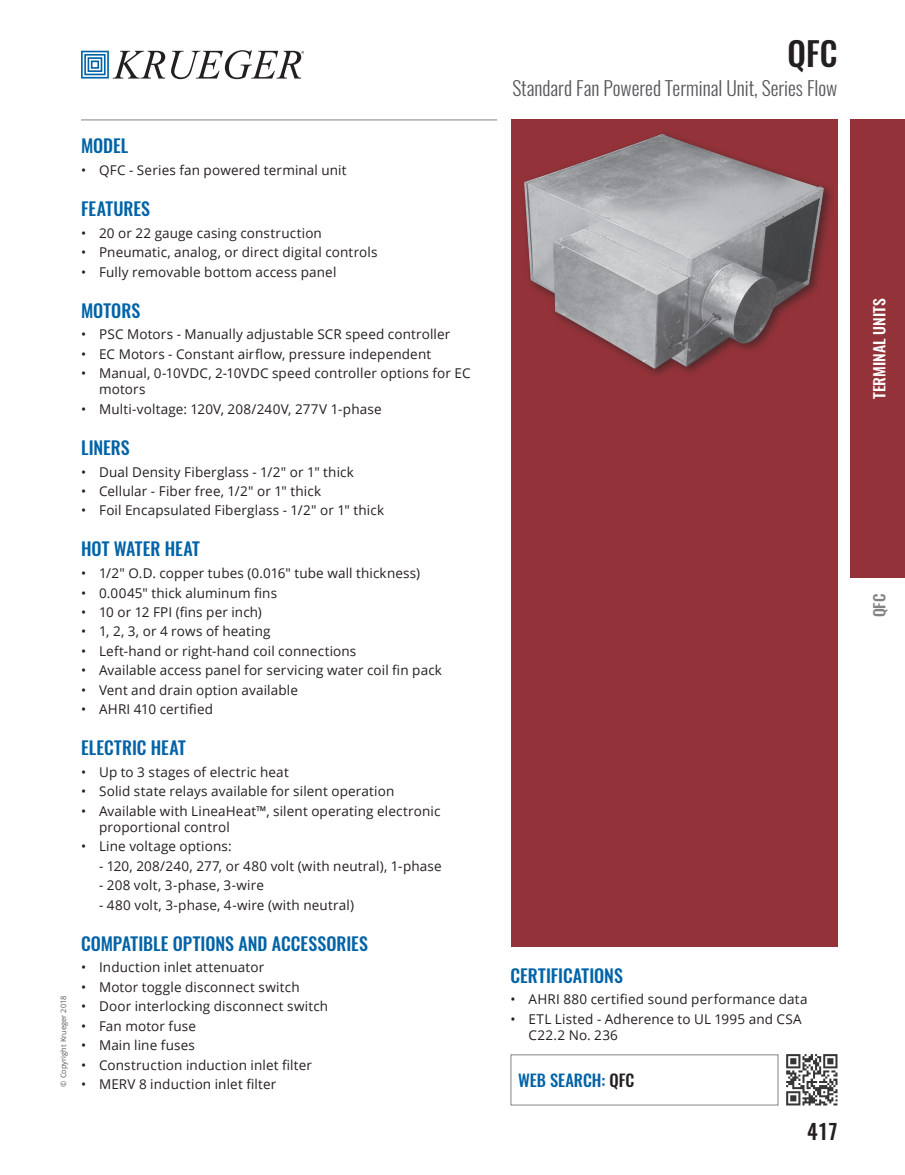
<style>
.page{position:relative;width:905px;height:1175px;background:#fff}
.page>*{position:absolute;margin:0;border:0;box-sizing:border-box;transform-origin:0 0}
.t1{font:500 33px "Oswald";color:#231f20}
.t2{font:500 21px "Oswald";color:#231f20}
.t3{font:300 19.5px "Oswald";color:#57585a}
.t4{font:500 18px "Oswald";color:#0163a7}
.t5{font:500 16.5px "Oswald";color:#0163a7}
.t6{font:500 15px "Oswald";color:#fff;scale:1.05 1}
.t7{font:500 15px "Oswald";color:#808285;scale:1.05 1}
.t8{font:13.5px/16.2px "Open Sans";letter-spacing:.01em;color:#231f20}
.t9{font:7.5px "Open Sans";color:#57585a}
.s1{color:#231f20}
</style>
<div class="page">
<svg style="left:81px;top:51px;width:84px;height:28px"></svg>
<svg style="left:171px;top:50px;width:133px;height:29px"></svg>
<hr style="left:81px;top:120px;width:416px;height:1px;background:#808285">
<div style="left:850px;top:120px;width:54px;height:458px;background:#933339"></div>
<div style="left:510px;top:120px;width:327px;height:826px;background:#933339"></div>
<img style="left:778px;top:1054px;width:60px;height:52px">
<div style="left:510px;top:1054px;width:268px;height:51px;border:1px solid #808285"></div>
<img style="left:524px;top:134px;width:300px;height:235px">
<p class="t9" style="left:58px;top:1086px;width:93px;rotate:-90deg">© Copyright Krueger 2018</p>
<h3 class="t4" style="left:81px;top:133px;width:49px">MODEL</h3>
<p class="t8" style="left:81px;top:162px;width:267px">• QFC - Series fan powered terminal unit</p>
<h3 class="t4" style="left:81px;top:196px;width:71px">FEATURES</h3>
<p class="t8" style="left:81px;top:224px;width:242px">• 20 or 22 gauge casing construction</p>
<p class="t8" style="left:81px;top:244px;width:298px">• Pneumatic, analog, or direct digital controls</p>
<p class="t8" style="left:81px;top:263px;width:257px">• Fully removable bottom access panel</p>
<h3 class="t4" style="left:81px;top:298px;width:61px">MOTORS</h3>
<p class="t8" style="left:81px;top:326px;width:371px">• PSC Motors - Manually adjustable SCR speed controller</p>
<p class="t8" style="left:81px;top:345px;width:352px">• EC Motors - Constant airflow, pressure independent</p>
<p class="t8" style="left:99px;top:365px;width:373px;text-indent:-18px">• Manual, 0-10VDC, 2-10VDC speed controller options for EC motors</p>
<p class="t8" style="left:81px;top:400px;width:302px">• Multi-voltage: 120V, 208/240V, 277V 1-phase</p>
<h3 class="t4" style="left:81px;top:435px;width:50px">LINERS</h3>
<p class="t8" style="left:81px;top:463px;width:274px">• Dual Density Fiberglass - 1/2" or 1" thick</p>
<p class="t8" style="left:81px;top:482px;width:242px">• Cellular - Fiber free, 1/2" or 1" thick</p>
<p class="t8" style="left:81px;top:502px;width:304px">• Foil Encapsulated Fiberglass - 1/2" or 1" thick</p>
<h3 class="t4" style="left:81px;top:536px;width:120px">HOT WATER HEAT</h3>
<p class="t8" style="left:81px;top:564px;width:340px">• 1/2" O.D. copper tubes (0.016" tube wall thickness)</p>
<p class="t8" style="left:81px;top:584px;width:197px">• 0.0045" thick aluminum fins</p>
<p class="t8" style="left:81px;top:603px;width:182px">• 10 or 12 FPI (fins per inch)</p>
<p class="t8" style="left:81px;top:623px;width:191px">• 1, 2, 3, or 4 rows of heating</p>
<p class="t8" style="left:81px;top:642px;width:277px">• Left-hand or right-hand coil connections</p>
<p class="t8" style="left:81px;top:662px;width:362px">• Available access panel for servicing water coil fin pack</p>
<p class="t8" style="left:81px;top:681px;width:218px">• Vent and drain option available</p>
<p class="t8" style="left:81px;top:701px;width:133px">• AHRI 410 certified</p>
<h3 class="t4" style="left:81px;top:735px;width:106px">ELECTRIC HEAT</h3>
<p class="t8" style="left:81px;top:763px;width:209px">• Up to 3 stages of electric heat</p>
<p class="t8" style="left:81px;top:783px;width:315px">• Solid state relays available for silent operation</p>
<p class="t8" style="left:99px;top:802px;width:343px;text-indent:-18px">• Available with LineaHeat™, silent operating electronic proportional control</p>
<p class="t8" style="left:81px;top:838px;width:152px">• Line voltage options:</p>
<p class="t8" style="left:99px;top:857px;width:344px">- 120, 208/240, 277, or 480 volt (with neutral), 1-phase</p>
<p class="t8" style="left:99px;top:877px;width:166px">- 208 volt, 3-phase, 3-wire</p>
<p class="t8" style="left:99px;top:896px;width:256px">- 480 volt, 3-phase, 4-wire (with neutral)</p>
<h3 class="t4" style="left:81px;top:931px;width:288px">COMPATIBLE OPTIONS AND ACCESSORIES</h3>
<p class="t8" style="left:81px;top:959px;width:185px">• Induction inlet attenuator</p>
<p class="t8" style="left:81px;top:978px;width:220px">• Motor toggle disconnect switch</p>
<p class="t8" style="left:81px;top:998px;width:249px">• Door interlocking disconnect switch</p>
<p class="t8" style="left:81px;top:1017px;width:116px">• Fan motor fuse</p>
<p class="t8" style="left:81px;top:1036px;width:115px">• Main line fuses</p>
<p class="t8" style="left:81px;top:1056px;width:232px">• Construction induction inlet filter</p>
<p class="t8" style="left:81px;top:1075px;width:197px">• MERV 8 induction inlet filter</p>
<h1 class="t1" style="left:787px;top:30px;width:51px">QFC</h1>
<h3 class="t3" style="left:512px;top:75px;width:326px">Standard Fan Powered Terminal Unit, Series Flow</h3>
<p class="t6" style="left:868px;top:399px;width:97px;rotate:-90deg">TERMINAL UNITS</p>
<p class="t7" style="left:868px;top:617px;width:24px;rotate:-90deg">QFC</p>
<h3 class="t4" style="left:510px;top:962px;width:114px">CERTIFICATIONS</h3>
<p class="t8" style="left:510px;top:990px;width:298px">• AHRI 880 certified sound performance data</p>
<p class="t8" style="left:528px;top:1010px;width:274px;text-indent:-18px">• ETL Listed - Adherence to UL 1995 and CSA<br>C22.2 No. 236</p>
<p class="t5" style="left:518px;top:1069px;width:118px">WEB SEARCH: <span class="s1">QFC</span></p>
<h2 class="t2" style="left:807px;top:1116px;width:32px">417</h2>
</div>
